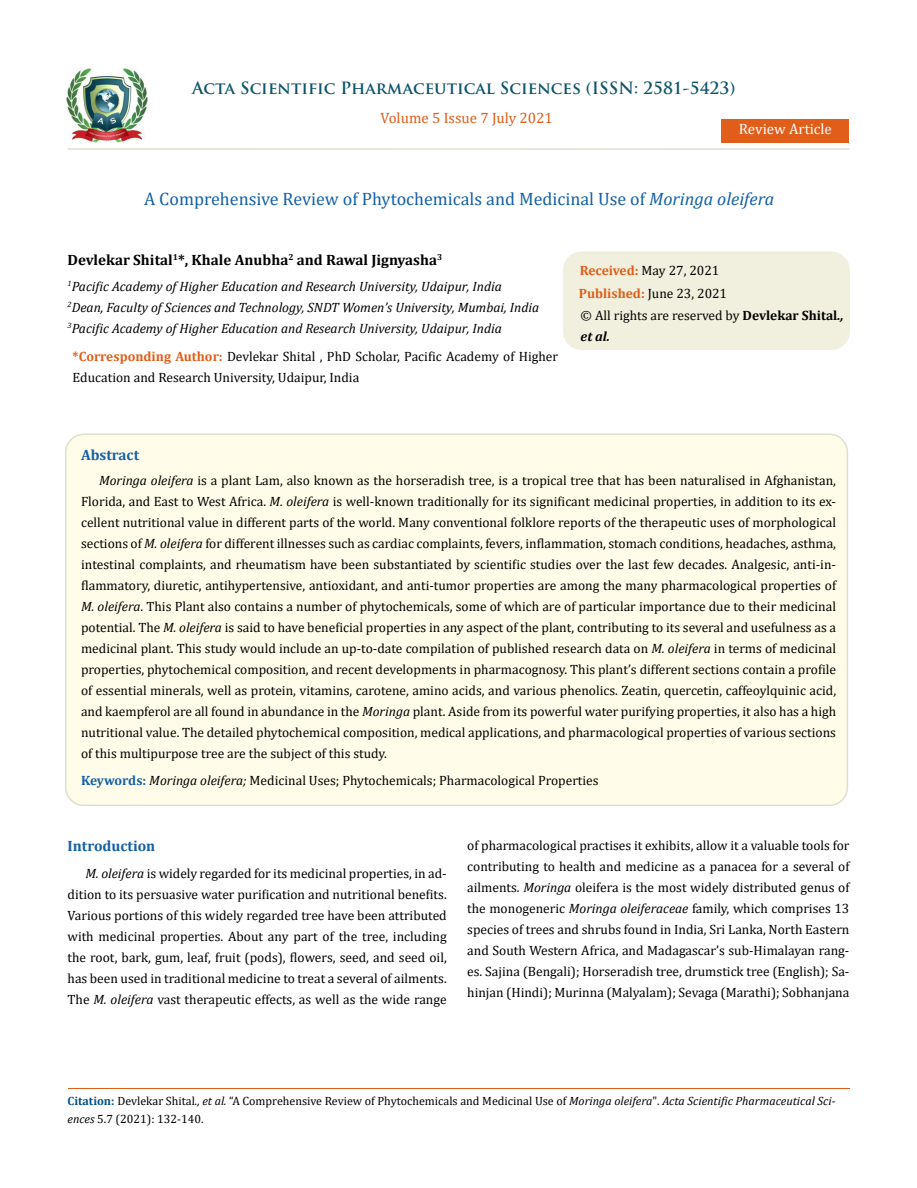
<style>
.page{position:relative;width:917px;height:1188px;background:#fff}
.page>*{position:absolute;margin:0;border:0;box-sizing:border-box;transform-origin:0 0}
.t1{font:18px "Cambria";color:#1560a6}
.t2{font:700 16.5px "Trajan Pro";color:#0e546a}
.t3{font:700 15px "Cambria";color:#000}
.t4{font:15px "Cambria";color:#e05d1a}
.t5{font:700 15px "Cambria";color:#1560a6}
.t6{font:15px "Cambria";color:#fff}
.t7{font:13.5px/21px "Cambria";color:#000;text-align:justify}
.t8{font:italic 13.5px/21px "Cambria";color:#000}
.t9{font:12px/18px "Cambria";color:#000}
.s1{font-style:italic}
.s2{font-weight:700;color:#e05d1a}
.s3{font-weight:700}
.s4{font-weight:700;font-style:italic}
.s5{font-weight:700;color:#1560a6}
.s6{font-weight:700;color:#035089}
</style>
<div class="page">
<img style="left:67px;top:68px;width:80px;height:74px">
<div style="left:721px;top:119px;width:128px;height:23px;background:#e05d1a"></div>
<div style="left:66px;top:434px;width:781px;height:371px;background:#fffde9;border-radius:18px"></div>
<div style="left:65px;top:434px;width:783px;height:372px;border:2px solid #e0dfcd;border-radius:18px"></div>
<div style="left:563px;top:252px;width:286px;height:97px;background:#f1f0de;border-radius:18px"></div>
<div style="left:563px;top:251px;width:286px;height:99px;border:2px solid #f1f0de;border-radius:18px"></div>
<hr style="left:68px;top:1088px;width:781px;height:1px;background:#e05d1a">
<hr style="left:67px;top:148px;width:782px;height:2px;background:#e0dfcd">
<p class="t2" style="left:192px;top:77px;width:545px">Acta Scientific Pharmaceutical Sciences (ISSN: 2581-5423)</p>
<p class="t4" style="left:380px;top:109px;width:174px">Volume 5 Issue 7 July 2021</p>
<p class="t6" style="left:739px;top:120px;width:94px">Review Article</p>
<h1 class="t1" style="left:144px;top:189px;width:631px">A Comprehensive Review of Phytochemicals and Medicinal Use of <span class="s1">Moringa oleifera</span></h1>
<p class="t3" style="left:67px;top:249px;width:376px">Devlekar Shital<sup>1</sup>*, Khale Anubha<sup>2</sup> and Rawal Jignyasha<sup>3</sup></p>
<p class="t8" style="left:67px;top:275px;width:473px"><sup>1</sup>Pacific Academy of Higher Education and Research University, Udaipur, India<br><sup>2</sup>Dean, Faculty of Sciences and Technology, SNDT Women’s University, Mumbai, India<br><sup>3</sup>Pacific Academy of Higher Education and Research University, Udaipur, India</p>
<p class="t7" style="left:73px;top:345px;width:487px"><span class="s2">*Corresponding Author:</span> Devlekar Shital , PhD Scholar, Pacific Academy of Higher<br>Education and Research University, Udaipur, India</p>
<p class="t7" style="left:578px;top:259px;width:150px;line-height:23px"><span class="s2">Received:</span> May 27, 2021<br><span class="s2">Published:</span> June 23, 2021</p>
<p class="t7" style="left:580px;top:305px;width:264px">© All rights are reserved by <span class="s3">Devlekar Shital</span><span class="s4">., et al.</span></p>
<p class="t5" style="left:81px;top:445px;width:60px">Abstract</p>
<p class="t7" style="left:81px;top:470px;width:756px;text-indent:18px"><span class="s1">Moringa oleifera</span> is a plant Lam, also known as the horseradish tree, is a tropical tree that has been naturalised in Afghanistan, Florida, and East to West Africa. <span class="s1">M. oleifera</span> is well-known traditionally for its significant medicinal properties, in addition to its ex&shy;cellent nutritional value in different parts of the world. Many conventional folklore reports of the therapeutic uses of morphological sections of <span class="s1">M. oleifera</span> for different illnesses such as cardiac complaints, fevers, inflammation, stomach conditions, headaches, asthma, intestinal complaints, and rheumatism have been substantiated by scientific studies over the last few decades. Analgesic, anti-in&shy;flammatory, diuretic, antihypertensive, antioxidant, and anti-tumor properties are among the many pharmacological properties of <span class="s1">M. oleifera</span>. This Plant also contains a number of phytochemicals, some of which are of particular importance due to their medicinal potential. The <span class="s1">M. oleifera</span> is said to have beneficial properties in any aspect of the plant, contributing to its several and usefulness as a medicinal plant. This study would include an up-to-date compilation of published research data on <span class="s1">M. oleifera</span> in terms of medicinal properties, phytochemical composition, and recent developments in pharmacognosy. This plant’s different sections contain a profile of essential minerals, well as protein, vitamins, carotene, amino acids, and various phenolics. Zeatin, quercetin, caffeoylquinic acid, and kaempferol are all found in abundance in the <span class="s1">Moringa</span> plant. Aside from its powerful water purifying properties, it also has a high nutritional value. The detailed phytochemical composition, medical applications, and pharmacological properties of various sections of this multipurpose tree are the subject of this study.</p>
<p class="t7" style="left:81px;top:770px;width:519px"><span class="s5">Keywords:</span> <span class="s1">Moringa oleifera;</span> Medicinal Uses; Phytochemicals; Pharmacological Properties</p>
<p class="t5" style="left:68px;top:835px;width:89px">Introduction</p>
<p class="t7" style="left:68px;top:863px;width:381px;text-indent:18px"><span class="s1">M. oleifera</span> is widely regarded for its medicinal properties, in ad&shy;dition to its persuasive water purification and nutritional benefits.<br>Various portions of this widely regarded tree have been attributed with medicinal properties. About any part of the tree, including the root, bark, gum, leaf, fruit (pods), flowers, seed, and seed oil, has been used in traditional medicine to treat a several of ailments.<br>The <span class="s1">M. oleifera</span> vast therapeutic effects, as well as the wide range</p>
<p class="t7" style="left:467px;top:834px;width:384px">of pharmacological practises it exhibits, allow it a valuable tools for contributing to health and medicine as a panacea for a several of ailments. <span class="s1">Moringa</span> oleifera is the most widely distributed genus of the monogeneric <span class="s1">Moringa oleiferaceae</span> family, which comprises 13 species of trees and shrubs found in India, Sri Lanka, North Eastern and South Western Africa, and Madagascar’s sub-Himalayan rang&shy;es. Sajina (Bengali); Horseradish tree, drumstick tree (English); Sa&shy;hinjan (Hindi); Murinna (Malyalam); Sevaga (Marathi); Sobhanjana</p>
<p class="t9" style="left:68px;top:1092px;width:769px"><span class="s6">Citation:</span> Devlekar Shital<span class="s1">., et al.</span> “A Comprehensive Review of Phytochemicals and Medicinal Use of <span class="s1">Moringa oleifera</span>". <span class="s1">Acta Scientific Pharmaceutical Sci&shy;ences</span> 5.7 (2021): 132-140.</p>
</div>
